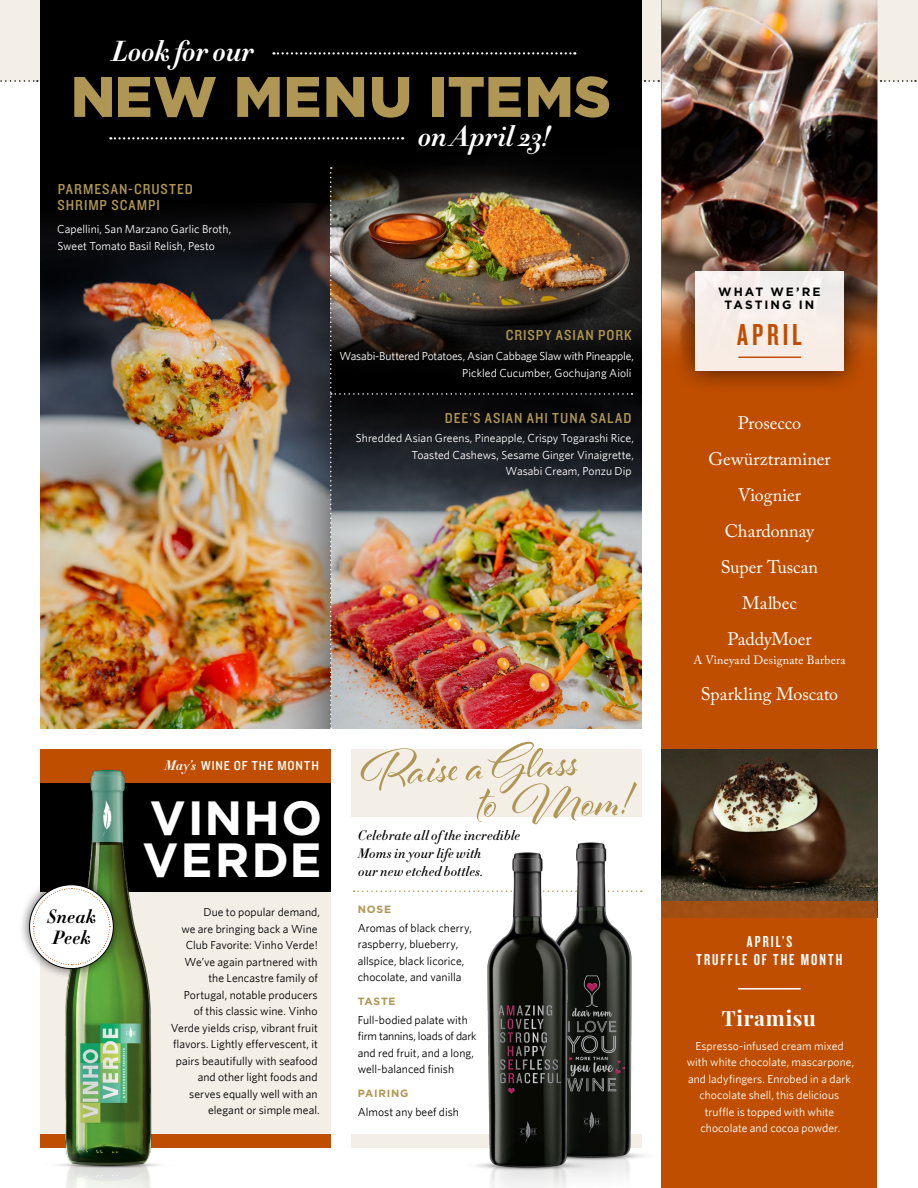
<style>
.page{position:relative;width:918px;height:1188px;background:#fff}
.page>*{position:absolute;margin:0;border:0;box-sizing:border-box;transform-origin:0 0}
.t1{font:900 57px "Gotham";color:#b09654}
.t2{font:52.95px "Al Fresco";color:#b09654}
.t3{font:700 48px/42px "Gotham";letter-spacing:.03em;color:#fff}
.t4{font:31.5px "Knockout HTF48 Featherweight";letter-spacing:.12em;color:#bf4e00}
.t5{font:28.5px "Didot HTF B06 Bold Ital";letter-spacing:-.025em;color:#fff}
.t6{font:700 21px "Playfair Display";letter-spacing:.03em;color:#fff}
.t7{font:18.75px/20.4px "Didot HTF B06 Bold Ital";color:#000}
.t8{font:18px/36px "Adobe Caslon Pro";color:#fff;text-align:center}
.t9{font:16.5px/18px "Knockout HTF48 Featherweight";letter-spacing:.13em;color:#fcfeff;text-align:center}
.t10{font:15px/16.5px "Knockout HTF30 Junior Welterwt";letter-spacing:.07em;color:#b09654}
.t11{font:13.5px/18px "Didot HTF M06 Medium Ital";letter-spacing:.005em;color:#000}
.t12{font:13.5px "Knockout HTF30 Junior Welterwt";letter-spacing:.06em;color:#fff}
.t13{font:12px "Adobe Caslon Pro";letter-spacing:.015em;color:#fff}
.t14{font:700 12px/13.5px "Gotham";letter-spacing:.17em;color:#000;text-align:center}
.t15{font:11.7px/16.5px "Whitney";color:#000}
.t16{font:11.7px/16.5px "Whitney";color:#fff;text-align:right}
.t17{font:700 10.5px "Gotham";letter-spacing:.075em;color:#b09654}
.s1{font-family:"Didot HTF B06 Bold Ital"}
</style>
<div class="page">
<img style="left:331px;top:81px;width:310px;height:648px">
<div style="left:40px;top:782px;width:291px;height:110px;background:#000"></div>
<div style="left:351px;top:1134px;width:290px;height:14px;background:#f3eee6"></div>
<div style="left:351px;top:749px;width:290px;height:68px;background:#f3eee6"></div>
<svg style="left:0;top:0;width:918px;height:81px;background:#3b3a38"></svg>
<img style="left:40px;top:0;width:291px;height:729px">
<svg style="left:881px;top:80px;width:35px;height:2px"></svg>
<svg style="left:0;top:80px;width:38px;height:2px"></svg>
<svg style="left:645px;top:80px;width:14px;height:2px"></svg>
<div style="left:662px;top:0;width:216px;height:1188px;background:#bf4e00"></div>
<img style="left:662px;top:0;width:216px;height:371px">
<img style="left:662px;top:749px;width:216px;height:152px">
<div style="left:672px;top:249px;width:194px;height:145px;background:#000;opacity:.75"></div>
<div style="left:695px;top:272px;width:149px;height:99px;background:#f7ede8"></div>
<hr style="left:738px;top:357px;width:63px;height:1px;background:#bf4e00">
<svg style="left:662px;top:901px;width:216px;height:27px;fill:#a34e13"></svg>
<svg style="left:354px;top:890px;width:103px;height:2px"></svg>
<img style="left:330px;top:167px;width:302px;height:562px">
<div style="left:40px;top:892px;width:291px;height:242px;background:#f3eee6"></div>
<div style="left:40px;top:749px;width:291px;height:34px;background:#bf4e00"></div>
<div style="left:40px;top:1134px;width:291px;height:14px;background:#bf4e00"></div>
<img style="left:603px;top:843px;width:41px;height:334px">
<svg style="left:273px;top:52px;width:302px;height:3px"></svg>
<svg style="left:110px;top:137px;width:293px;height:2px"></svg>
<img style="left:459px;top:842px;width:144px;height:346px">
<img style="left:58px;top:769px;width:101px;height:419px">
<div style="left:19px;top:874px;width:105px;height:106px;background:#000;opacity:.7"></div>
<svg style="left:30px;top:885px;width:83px;height:84px"></svg>
<svg style="left:33px;top:888px;width:78px;height:78px;background:#e8eae4"></svg>
<hr style="left:738px;top:988px;width:63px;height:2px;background:#fff">
<h3 class="t5" style="left:112px;top:33px;width:143px">Look for our</h3>
<h1 class="t1" style="left:71px;top:57px;width:542px">NEW MENU ITEMS</h1>
<p class="t10" style="left:58px;top:181px;width:137px">PARMESAN-CRUSTED<br>SHRIMP SCAMPI</p>
<p class="t16" style="left:57px;top:221px;width:175px;text-align:left">Capellini, San Marzano Garlic Broth,<br>Sweet Tomato Basil Relish, Pesto</p>
<h3 class="t5" style="left:418px;top:118px;width:134px">on April 23!</h3>
<p class="t10" style="left:506px;top:328px;width:128px">CRISPY ASIAN PORK</p>
<p class="t16" style="left:339px;top:347px;width:296px">Wasabi-Buttered Potatoes, Asian Cabbage Slaw with Pineapple,<br>Pickled Cucumber, Gochujang Aioli</p>
<p class="t10" style="left:445px;top:410px;width:188px">DEE’S ASIAN AHI TUNA SALAD</p>
<p class="t16" style="left:356px;top:430px;width:280px">Shredded Asian Greens, Pineapple, Crispy Togarashi Rice,<br>Toasted Cashews, Sesame Ginger Vinaigrette,<br>Wasabi Cream, Ponzu Dip</p>
<h3 class="t7" style="left:47px;top:907px;width:50px">Sneak<br>Peek</h3>
<p class="t12" style="left:164px;top:759px;width:156px"><span class="s1">May’s</span> WINE OF THE MONTH</p>
<h3 class="t3" style="left:143px;top:797px;width:181px">VINHO<br>VERDE</h3>
<p class="t15" style="left:171px;top:904px;width:151px;text-align:right">Due to popular demand,<br>we are bringing back a Wine<br>Club Favorite: Vinho Verde!<br>We’ve again partnered with the Lencastre family of<br>Portugal, notable producers<br>of this classic wine. Vinho<br>Verde yields crisp, vibrant fruit flavors. Lightly effervescent, it pairs beautifully with seafood and other light foods and serves equally well with an elegant or simple meal.</p>
<h2 class="t2" style="left:359px;top:736px;width:220px;rotate:-3deg">Raise a Glass</h2>
<p class="t11" style="left:358px;top:827px;width:164px">Celebrate all of the incredible<br>Moms in your life with<br>our new etched bottles.</p>
<p class="t17" style="left:358px;top:902px;width:35px">NOSE</p>
<p class="t15" style="left:358px;top:919px;width:116px">Aromas of black cherry, raspberry, blueberry, allspice, black licorice, chocolate, and vanilla</p>
<p class="t17" style="left:358px;top:994px;width:39px">TASTE</p>
<p class="t15" style="left:358px;top:1011px;width:120px">Full-bodied palate with firm tannins, loads of dark and red fruit, and a long, well-balanced finish</p>
<p class="t17" style="left:358px;top:1087px;width:52px">PAIRING</p>
<p class="t15" style="left:358px;top:1104px;width:103px">Almost any beef dish</p>
<h2 class="t2" style="left:476px;top:772px;width:155px;rotate:-3deg">to Mom!</h2>
<p class="t14" style="left:718px;top:285px;width:104px">WHAT WE’RE<br>TASTING IN</p>
<h3 class="t4" style="left:737px;top:319px;width:66px">APRIL</h3>
<h3 class="t8" style="left:708px;top:405px;width:124px">Prosecco<br>Gewürztraminer<br>Viognier<br>Chardonnay<br>Super Tuscan<br>Malbec<br>PaddyMoer</h3>
<p class="t13" style="left:693px;top:653px;width:154px">A Vineyard Designate Barbera</p>
<h3 class="t8" style="left:701px;top:676px;width:139px">Sparkling Moscato</h3>
<h3 class="t9" style="left:697px;top:933px;width:147px">APRIL’S<br>TRUFFLE OF THE MONTH</h3>
<h3 class="t6" style="left:722px;top:1005px;width:95px">Tiramisu</h3>
<p class="t16" style="left:687px;top:1037px;width:169px;text-align:center">Espresso-infused cream mixed with white chocolate, mascarpone, and ladyfingers. Enrobed in a dark chocolate shell, this delicious truffle is topped with white chocolate and cocoa powder.</p>
</div>
